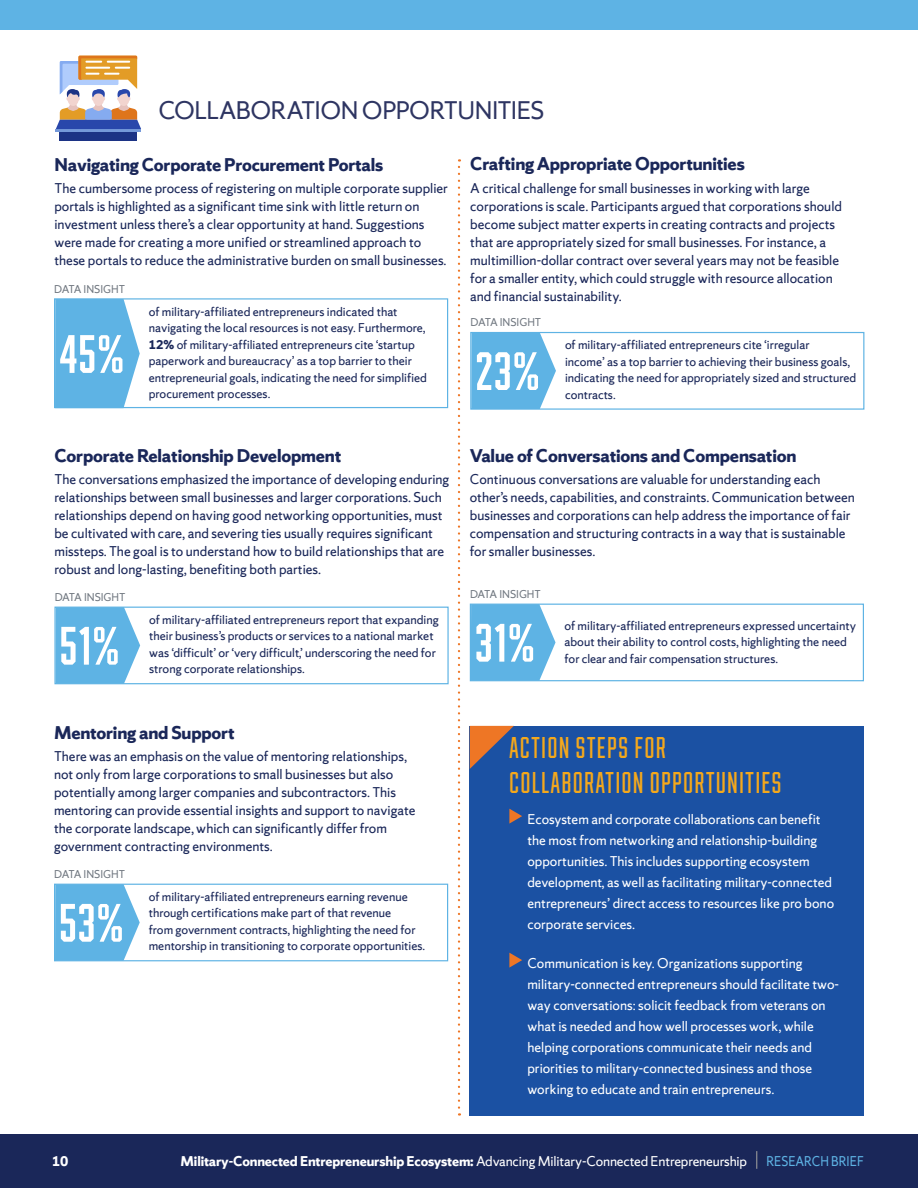
<style>
.page{position:relative;width:918px;height:1188px;background:#fff}
.page>*{position:absolute;margin:0;border:0;box-sizing:border-box;transform-origin:0 0}
.Main_body_text{font:700 54px "Syracuse Block Cnd";letter-spacing:.04em;color:#fff}
.t1{font:500 30px/34.5px "Syracuse Block Cnd";letter-spacing:.06em;color:#f4a81c}
.Head_1{font:27px "Sherman Sans";letter-spacing:-.02em;color:#2e3562}
.Head_2{font:700 19.5px "Sherman Sans";letter-spacing:-.01em;color:#1a2759}
.Main_body_text-2{font:15px/18px "Sherman Sans";color:#1a2759}
.Action_Steps_Text{font:15px/21px "Sherman Sans";color:#fff}
.Head_2-2{font:15px/18px "Sherman Sans";color:#1a2759}
.Body_Text{font:700 15px "Sherman Sans";letter-spacing:-.01em;color:#fff}
.Body_Text-2{font:15px "Sherman Sans";color:#5eb3e4;scale:.9 1}
.INFOGRAPHIC_TEXT{font:13.5px/16.5px "Sherman Sans";color:#1a2759}
.t2{font:12px "Sherman Sans";color:#707780}
.s1{font-weight:700}
.s2{font-weight:400}
</style>
<div class="page">
<div style="left:0;top:1134px;width:918px;height:54px;background:#1a2759"></div>
<svg style="left:756px;top:1151px;width:1px;height:18px"></svg>
<div style="left:0;top:0;width:918px;height:29px;background:#5eb3e4"></div>
<svg style="left:56px;top:609px;width:84px;height:73px;background:#6cb9e6"></svg>
<div style="left:54px;top:607px;width:395px;height:77px;border:1px solid #5eb3e4"></div>
<svg style="left:56px;top:300px;width:84px;height:106px;background:#6cb9e6"></svg>
<div style="left:54px;top:298px;width:394px;height:110px;border:1px solid #5eb3e4"></div>
<svg style="left:56px;top:886px;width:84px;height:73px;background:#6dbae6"></svg>
<div style="left:54px;top:884px;width:394px;height:77px;border:1px solid #5eb3e4"></div>
<svg style="left:472px;top:334px;width:84px;height:74px;background:#6dbae6"></svg>
<div style="left:470px;top:332px;width:394px;height:78px;border:1px solid #5eb3e4"></div>
<svg style="left:472px;top:606px;width:84px;height:73px;background:#6dbae6"></svg>
<div style="left:470px;top:604px;width:394px;height:77px;border:1px solid #5eb3e4"></div>
<svg style="left:458px;top:159px;width:2px;height:957px"></svg>
<div style="left:470px;top:726px;width:394px;height:390px;background:#1b51a3"></div>
<svg style="left:509px;top:809px;width:13px;height:15px"></svg>
<svg style="left:509px;top:953px;width:13px;height:15px"></svg>
<svg style="left:470px;top:726px;width:44px;height:43px"></svg>
<div style="left:60px;top:132px;width:77px;height:9px;background:#1c3385"></div>
<hr style="left:56px;top:129px;width:85px;height:3px;background:#7599d9">
<svg style="left:56px;top:56px;width:85px;height:73px"></svg>
<p class="Head_1" style="left:158px;top:95px;width:388px">COLLABORATION OPPORTUNITIES</p>
<p class="Head_2" style="left:54px;top:152px;width:330px">Navigating Corporate Procurement Portals</p>
<p class="Head_2-2" style="left:54px;top:179px;width:395px">The cumbersome process of registering on multiple corporate supplier portals is highlighted as a significant time sink with little return on investment unless there’s a clear opportunity at hand. Suggestions were made for creating a more unified or streamlined approach to these portals to reduce the administrative burden on small businesses.</p>
<p class="Head_2" style="left:470px;top:152px;width:276px">Crafting Appropriate Opportunities</p>
<p class="Main_body_text-2" style="left:470px;top:179px;width:373px">A critical challenge for small businesses in working with large corporations is scale. Participants argued that corporations should become subject matter experts in creating contracts and projects that are appropriately sized for small businesses. For instance, a multimillion-dollar contract over several years may not be feasible for a smaller entity, which could struggle with resource allocation and financial sustainability.</p>
<p class="INFOGRAPHIC_TEXT" style="left:565px;top:337px;width:293px">of military-affiliated entrepreneurs cite ‘irregular<br>income’ as a top barrier to achieving their business goals, indicating the need for appropriately sized and structured contracts.</p>
<p class="t2" style="left:54px;top:282px;width:72px">DATA INSIGHT</p>
<p class="INFOGRAPHIC_TEXT" style="left:149px;top:303px;width:280px">of military-affiliated entrepreneurs indicated that navigating the local resources is not easy. Furthermore, <span class="s1">12%</span> of military-affiliated entrepreneurs cite ‘startup paperwork and bureaucracy’ as a top barrier to their entrepreneurial goals, indicating the need for simplified procurement processes.</p>
<p class="t2" style="left:471px;top:315px;width:72px">DATA INSIGHT</p>
<p class="Main_body_text" style="left:476px;top:345px;width:65px">23%</p>
<p class="Main_body_text" style="left:60px;top:328px;width:66px">45%</p>
<p class="Head_2" style="left:54px;top:443px;width:288px">Corporate Relationship Development</p>
<p class="Main_body_text-2" style="left:54px;top:470px;width:396px">The conversations emphasized the importance of developing enduring relationships between small businesses and larger corporations. Such relationships depend on having good networking opportunities, must be cultivated with care, and severing ties usually requires significant missteps. The goal is to understand how to build relationships that are robust and long-lasting, benefiting both parties.</p>
<p class="INFOGRAPHIC_TEXT" style="left:149px;top:611px;width:291px">of military-affiliated entrepreneurs report that expanding their business’s products or services to a national market was ‘difficult’ or ‘very difficult,’ underscoring the need for strong corporate relationships.</p>
<p class="t2" style="left:55px;top:590px;width:72px">DATA INSIGHT</p>
<p class="Main_body_text" style="left:60px;top:619px;width:60px">51%</p>
<p class="Head_2" style="left:54px;top:720px;width:182px">Mentoring and Support</p>
<p class="Main_body_text-2" style="left:54px;top:747px;width:363px">There was an emphasis on the value of mentoring relationships, not only from large corporations to small businesses but also potentially among larger companies and subcontractors. This mentoring can provide essential insights and support to navigate the corporate landscape, which can significantly differ from government contracting environments.</p>
<p class="INFOGRAPHIC_TEXT" style="left:149px;top:888px;width:278px">of military-affiliated entrepreneurs earning revenue through certifications make part of that revenue<br>from government contracts, highlighting the need for mentorship in transitioning to corporate opportunities.</p>
<p class="t2" style="left:54px;top:867px;width:72px">DATA INSIGHT</p>
<p class="Main_body_text" style="left:60px;top:896px;width:65px">53%</p>
<p class="Head_2" style="left:470px;top:443px;width:328px">Value of Conversations and Compensation</p>
<p class="Main_body_text-2" style="left:470px;top:470px;width:387px">Continuous conversations are valuable for understanding each other’s needs, capabilities, and constraints. Communication between businesses and corporations can help address the importance of fair compensation and structuring contracts in a way that is sustainable for smaller businesses.</p>
<p class="t2" style="left:470px;top:587px;width:72px">DATA INSIGHT</p>
<p class="Main_body_text" style="left:476px;top:616px;width:60px">31%</p>
<p class="INFOGRAPHIC_TEXT" style="left:565px;top:617px;width:293px">of military-affiliated entrepreneurs expressed uncertainty about their ability to control costs, highlighting the need for clear and fair compensation structures.</p>
<p class="t1" style="left:509px;top:730px;width:274px">ACTION STEPS FOR<br>COLLABORATION OPPORTUNITIES</p>
<p class="Action_Steps_Text" style="left:527px;top:808px;width:308px">Ecosystem and corporate collaborations can benefit the most from networking and relationship-building opportunities. This includes supporting ecosystem development, as well as facilitating military-connected entrepreneurs’ direct access to resources like pro bono corporate services.</p>
<p class="Action_Steps_Text" style="left:527px;top:952px;width:313px">Communication is key. Organizations supporting military-connected entrepreneurs should facilitate two&shy;way conversations: solicit feedback from veterans on what is needed and how well processes work, while helping corporations communicate their needs and priorities to military-connected business and those working to educate and train entrepreneurs.</p>
<p class="Body_Text" style="left:52px;top:1152px;width:18px">10</p>
<p class="Body_Text" style="left:181px;top:1152px;width:568px">Military-Connected Entrepreneurship Ecosystem: <span class="s2">Advancing Military-Connected Entrepreneurship</span></p>
<p class="Body_Text-2" style="left:767px;top:1152px;width:109px">RESEARCH BRIEF</p>
</div>
